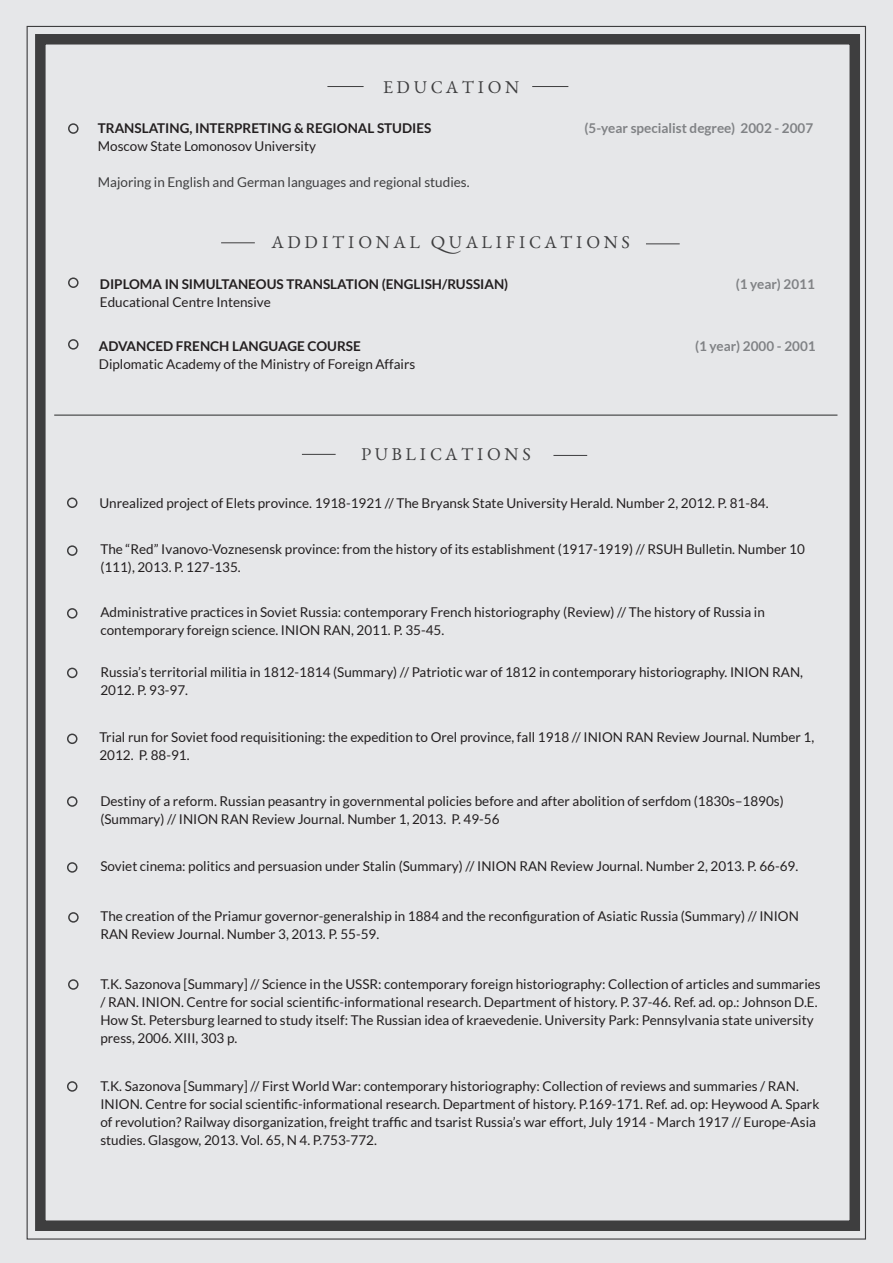
<style>
.page{position:relative;width:893px;height:1263px;background:#e6e7e9}
.page>*{position:absolute;margin:0;border:0;box-sizing:border-box;transform-origin:0 0}
.Titles{font:18px "EB Garamond SC";letter-spacing:.2em;color:#3e3e3f}
.Caption_Dark_2{font:13.5px/18px "Lato";color:#231f20}
.t1{font:700 13.5px "Lato";color:#231f20}
.t2{font:700 13.5px "Lato";color:#808285}
.Caption_Dark_2-2{font:13.5px "Lato";color:#3e3e3f}
</style>
<div class="page">
<hr style="left:54px;top:415px;width:783px;height:1px;background:#3e3e3f">
<hr style="left:553px;top:455px;width:34px;height:1px;background:#3e3e3f">
<hr style="left:302px;top:454px;width:34px;height:1px;background:#3e3e3f">
<div style="left:67px;top:497px;width:10px;height:11px;border:2px solid #3e3e3f;border-radius:50%"></div>
<div style="left:67px;top:545px;width:10px;height:11px;border:2px solid #3e3e3f;border-radius:50%"></div>
<div style="left:67px;top:608px;width:10px;height:11px;border:2px solid #3e3e3f;border-radius:50%"></div>
<div style="left:67px;top:668px;width:10px;height:10px;border:2px solid #3e3e3f;border-radius:50%"></div>
<div style="left:67px;top:733px;width:10px;height:11px;border:2px solid #3e3e3f;border-radius:50%"></div>
<div style="left:67px;top:796px;width:10px;height:11px;border:2px solid #3e3e3f;border-radius:50%"></div>
<div style="left:68px;top:912px;width:11px;height:11px;border:2px solid #3e3e3f;border-radius:50%"></div>
<div style="left:67px;top:862px;width:10px;height:11px;border:2px solid #3e3e3f;border-radius:50%"></div>
<hr style="left:532px;top:86px;width:36px;height:1px;background:#3e3e3f">
<hr style="left:327px;top:86px;width:37px;height:1px;background:#3e3e3f">
<div style="left:68px;top:123px;width:11px;height:11px;border:2px solid #3e3e3f;border-radius:50%"></div>
<hr style="left:646px;top:243px;width:34px;height:1px;background:#3e3e3f">
<hr style="left:221px;top:242px;width:34px;height:1px;background:#3e3e3f">
<div style="left:68px;top:277px;width:11px;height:11px;border:2px solid #3e3e3f;border-radius:50%"></div>
<div style="left:68px;top:339px;width:11px;height:11px;border:2px solid #3e3e3f;border-radius:50%"></div>
<div style="left:68px;top:979px;width:11px;height:11px;border:2px solid #3e3e3f;border-radius:50%"></div>
<div style="left:67px;top:1081px;width:10px;height:11px;border:2px solid #3e3e3f;border-radius:50%"></div>
<div style="left:35px;top:34px;width:825px;height:1197px;border:10px solid #3e3e3f"></div>
<p class="Titles" style="left:381px;top:66px;width:138px">EDUCATION</p>
<p class="Titles" style="left:383px;top:74px;width:138px">EDUCATION</p>
<p class="t1" style="left:98px;top:120px;width:335px">TRANSLATING, INTERPRETING &amp; REGIONAL STUDIES</p>
<p class="t2" style="left:585px;top:120px;width:230px">(5-year specialist degree) 2002 - 2007</p>
<p class="Caption_Dark_2" style="left:98px;top:137px;width:220px">Moscow State Lomonosov University</p>
<p class="Caption_Dark_2-2" style="left:98px;top:174px;width:373px">Majoring in English and German languages and regional studies.</p>
<p class="Titles" style="left:272px;top:229px;width:360px">ADDITIONAL QUALIFICATIONS</p>
<p class="t1" style="left:100px;top:277px;width:410px">DIPLOMA IN SIMULTANEOUS TRANSLATION (ENGLISH/RUSSIAN)</p>
<p class="t2" style="left:736px;top:277px;width:81px">(1 year) 2011</p>
<p class="Caption_Dark_2" style="left:100px;top:293px;width:172px">Educational Centre Intensive</p>
<p class="t1" style="left:99px;top:338px;width:264px">ADVANCED FRENCH LANGUAGE COURSE</p>
<p class="t2" style="left:695px;top:338px;width:122px">(1 year) 2000 - 2001</p>
<p class="Caption_Dark_2" style="left:99px;top:355px;width:318px">Diplomatic Academy of the Ministry of Foreign Affairs</p>
<p class="Caption_Dark_2" style="left:101px;top:279px;width:379px">Diplomatic Academy of the Ministry of Foreign Affairs (Moscow)</p>
<p class="Titles" style="left:361px;top:441px;width:171px">PUBLICATIONS</p>
<p class="Caption_Dark_2" style="left:99px;top:494px;width:671px">Unrealized project of Elets province. 1918-1921 // The Bryansk State University Herald. Number 2, 2012. P. 81-84.</p>
<p class="Caption_Dark_2" style="left:100px;top:540px;width:706px">The “Red” Ivanovo-Voznesensk province: from the history of its establishment (1917-1919) // RSUH Bulletin. Number 10 (111), 2013. P. 127-135.</p>
<p class="Caption_Dark_2" style="left:100px;top:603px;width:666px">Administrative practices in Soviet Russia: contemporary French historiography (Review) // The history of Russia in contemporary foreign science. INION RAN, 2011. P. 35-45.</p>
<p class="Caption_Dark_2" style="left:100px;top:663px;width:704px">Russia’s territorial militia in 1812-1814 (Summary) // Patriotic war of 1812 in contemporary historiography. INION RAN,<br>2012. P. 93-97.</p>
<p class="Caption_Dark_2" style="left:99px;top:728px;width:716px">Trial run for Soviet food requisitioning: the expedition to Orel province, fall 1918 // INION RAN Review Journal. Number 1,<br>2012. P. 88-91.</p>
<p class="Caption_Dark_2" style="left:100px;top:792px;width:685px">Destiny of a reform. Russian peasantry in governmental policies before and after abolition of serfdom (1830s–1890s) (Summary) // INION RAN Review Journal. Number 1, 2013. P. 49-56</p>
<p class="Caption_Dark_2" style="left:100px;top:857px;width:699px">Soviet cinema: politics and persuasion under Stalin (Summary) // INION RAN Review Journal. Number 2, 2013. P. 66-69.</p>
<p class="Caption_Dark_2" style="left:100px;top:907px;width:700px">The creation of the Priamur governor-generalship in 1884 and the reconfiguration of Asiatic Russia (Summary) // INION<br>RAN Review Journal. Number 3, 2013. P. 55-59.</p>
<p class="Caption_Dark_2" style="left:100px;top:975px;width:722px">T.K. Sazonova [Summary] // Science in the USSR: contemporary foreign historiography: Collection of articles and summaries / RAN. INION. Centre for social scientific-informational research. Department of history. P. 37-46. Ref. ad. op.: Johnson D.E.<br>How St. Petersburg learned to study itself: The Russian idea of kraevedenie. University Park: Pennsylvania state university press, 2006. XIII, 303 p.</p>
<p class="Caption_Dark_2" style="left:100px;top:1077px;width:720px">T.K. Sazonova [Summary] // First World War: contemporary historiography: Collection of reviews and summaries / RAN.<br>INION. Centre for social scientific-informational research. Department of history. P.169-171. Ref. ad. op: Heywood A. Spark of revolution? Railway disorganization, freight traffic and tsarist Russia’s war effort, July 1914 - March 1917 // Europe-Asia studies. Glasgow, 2013. Vol. 65, N 4. P.753-772.</p>
</div>
